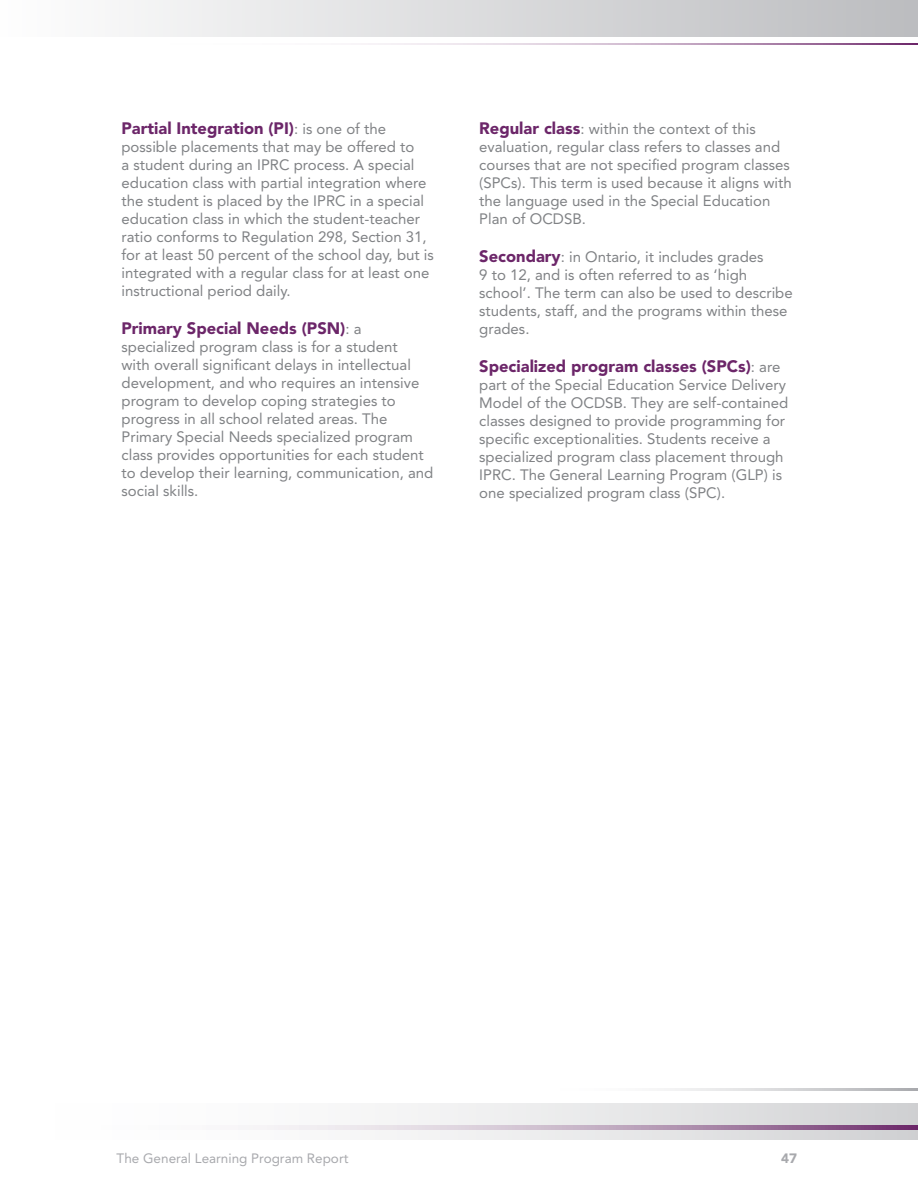
<style>
.page{position:relative;width:918px;height:1188px;background:#fff}
.page>*{position:absolute;margin:0;border:0;box-sizing:border-box;transform-origin:0 0}
.t1{font:900 16.5px "Avenir LT Std";color:#6c2669}
.t2{font:15px/18px "Avenir LT Std";color:#808285}
.t3{font:13.5px "Avenir LT Std";color:#a8a9ad}
.t4{font:900 13.5px "Avenir LT Std";color:#a8a9ad}
.s1{font-weight:400;font-size:15px;color:#808285}
.s2{font-weight:900;font-size:16.5px;color:#6c2669}
</style>
<div class="page">
<hr style="left:77px;top:43px;width:841px;height:1px;background:#6c2669">
<hr style="left:549px;top:1089px;width:369px;height:2px;background:#a8a9ad">
<div style="left:0;top:0;width:918px;height:37px;background:linear-gradient(to right,#fefefe,#bcbdc0)"></div>
<div style="left:0;top:1103px;width:918px;height:37px;background:linear-gradient(to right,#fff,#d6d6d8)"></div>
<svg style="left:0;top:1125px;width:918px;height:5px"></svg>
<p class="t1" style="left:122px;top:118px;width:266px">Partial Integration (PI)<span class="s1">: is one of the</span></p>
<p class="t2" style="left:121px;top:138px;width:314px">possible placements that may be offered to<br>a student during an IPRC process. A special education class with partial integration where the student is placed by the IPRC in a special education class in which the student-teacher ratio conforms to Regulation 298, Section 31, for at least 50 percent of the school day, but is integrated with a regular class for at least one instructional period daily.</p>
<p class="t1" style="left:122px;top:318px;width:242px">Primary Special Needs (PSN)<span class="s1">: a</span></p>
<p class="t2" style="left:122px;top:338px;width:313px">specialized program class is for a student<br>with overall significant delays in intellectual development, and who requires an intensive program to develop coping strategies to progress in all school related areas. The Primary Special Needs specialized program class provides opportunities for each student to develop their learning, communication, and social skills.</p>
<p class="t2" style="left:479px;top:120px;width:314px"><span class="s2">Regular class</span>: within the context of this evaluation, regular class refers to classes and courses that are not specified program classes (SPCs). This term is used because it aligns with the language used in the Special Education Plan of OCDSB.</p>
<p class="t2" style="left:479px;top:248px;width:315px"><span class="s2">Secondary</span>: in Ontario, it includes grades<br>9 to 12, and is often referred to as ‘high school’. The term can also be used to describe students, staff, and the programs within these grades.</p>
<p class="t1" style="left:479px;top:356px;width:303px">Specialized program classes (SPCs)<span class="s1">: are</span></p>
<p class="t2" style="left:479px;top:375px;width:311px">part of the Special Education Service Delivery Model of the OCDSB. They are self-contained classes designed to provide programming for specific exceptionalities. Students receive a specialized program class placement through IPRC. The General Learning Program (GLP) is one specialized program class (SPC).</p>
<p class="t3" style="left:117px;top:1151px;width:233px">The General Learning Program Report</p>
<p class="t4" style="left:781px;top:1151px;width:17px">47</p>
</div>
